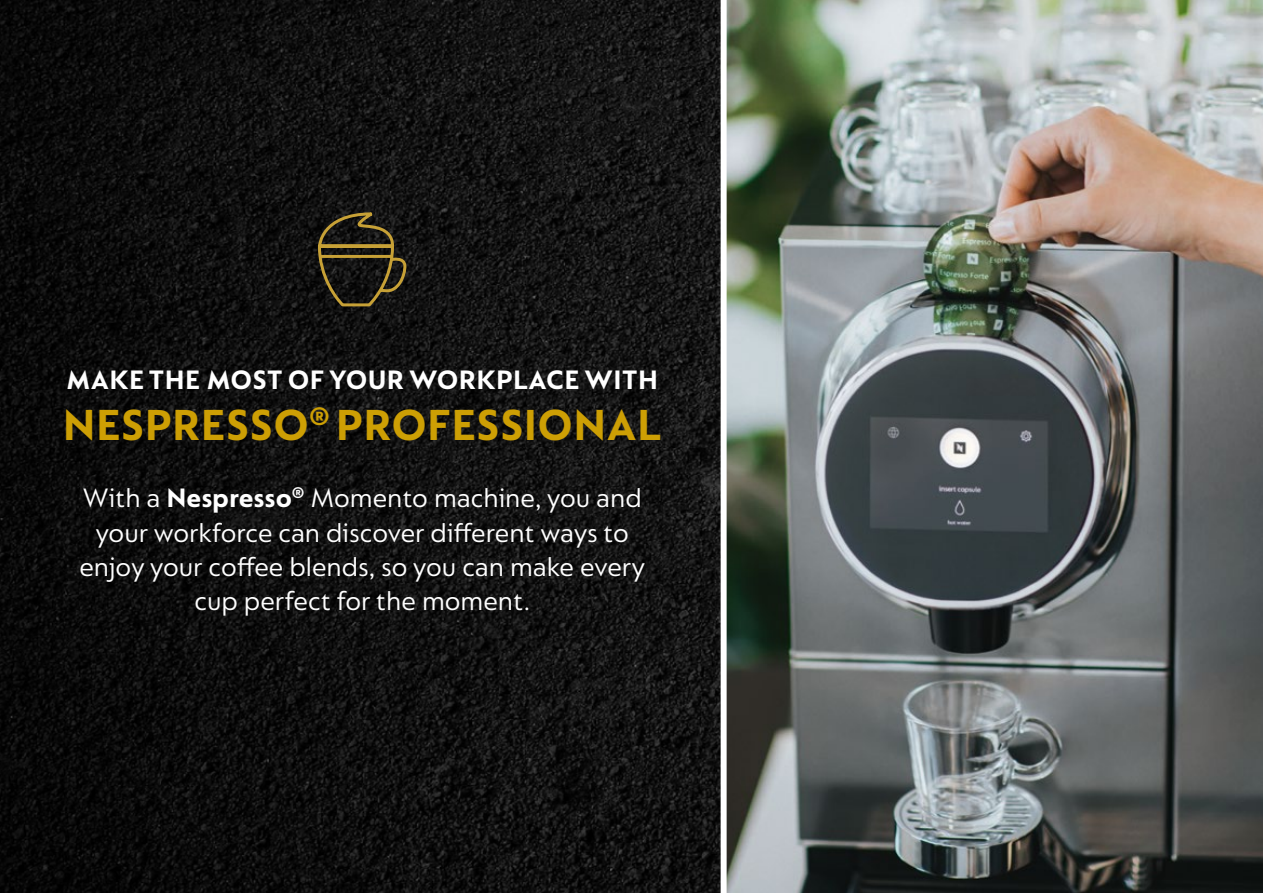
<style>
.page{position:relative;width:1263px;height:893px;background:#fff}
.page>*{position:absolute;margin:0;border:0;box-sizing:border-box;transform-origin:0 0}
.t1{font:700 46.5px "Nespresso Lucas";letter-spacing:.01em;color:#cd9f04}
.t2{font:28.5px/34.2px "Nespresso Lucas";color:#fff;text-align:center}
.t3{font:700 28.5px "Nespresso Lucas";letter-spacing:.01em;color:#fff}
.s1{font-weight:700}
</style>
<div class="page">
<img style="left:0;top:0;width:1263px;height:893px">
<svg style="left:316px;top:214px;width:92px;height:94px;background:#302917"></svg>
<div style="left:721px;top:0;width:6px;height:893px;background:#fff"></div>
<p class="t3" style="left:66px;top:363px;width:593px">MAKE THE MOST OF YOUR WORKPLACE WITH</p>
<h1 class="t1" style="left:63px;top:398px;width:600px">NESPRESSO<sup>®</sup> PROFESSIONAL</h1>
<p class="t2" style="left:79px;top:480px;width:567px">With a <span class="s1">Nespresso</span><sup>®</sup> Momento machine, you and your workforce can discover different ways to enjoy your coffee blends, so you can make every cup perfect for the moment.</p>
</div>
